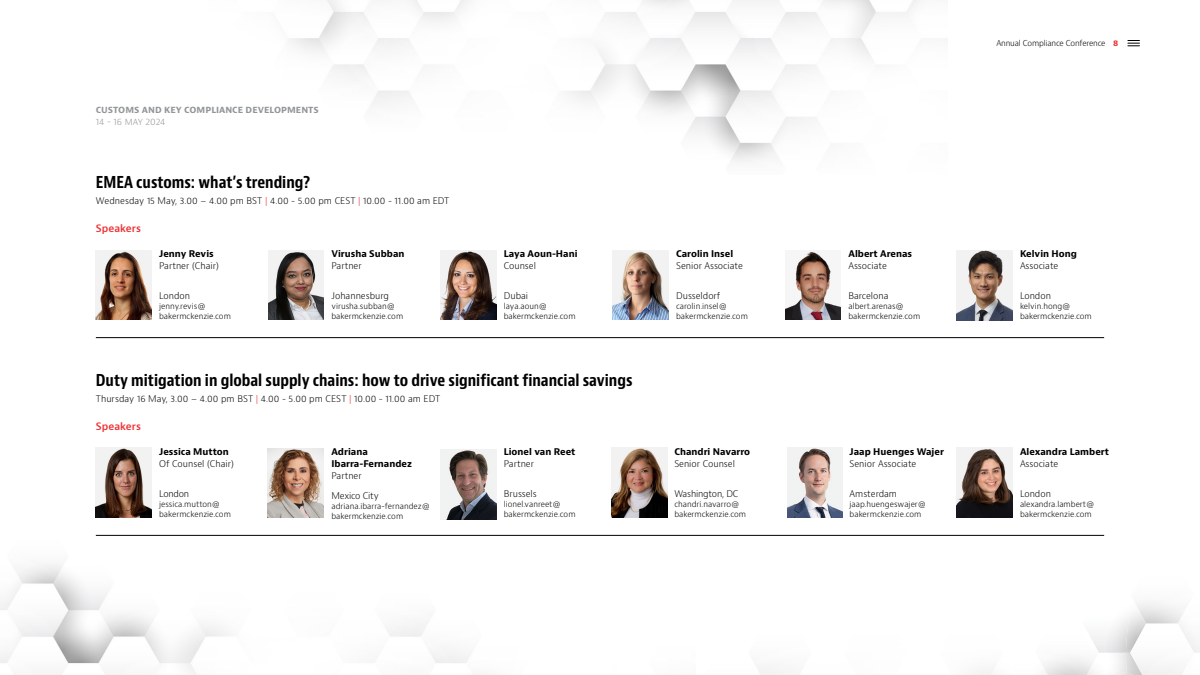
<style>
.page{position:relative;width:1200px;height:675px;background:#fff}
.page>*{position:absolute;margin:0;border:0;box-sizing:border-box;transform-origin:0 0}
.t1{font:700 condensed 16px "Baker Mc Kenzie Bernini";color:#000}
.t2{font:600 10px "Baker Mc Kenzie Bernini";letter-spacing:.005em;color:#ee3135}
.t3{font:300 9px "Baker Mc Kenzie Bernini";color:#000}
.t4{font:700 9px/12px "Baker Mc Kenzie Bernini";color:#000}
.t5{font:700 9px "Baker Mc Kenzie Bernini";color:#939598}
.t6{font:300 9px "Baker Mc Kenzie Bernini";letter-spacing:-.02em;color:#000}
.t7{font:300 9px "Baker Mc Kenzie Bernini";letter-spacing:-.01em;color:#939598}
.t8{font:300 8px/10px "Baker Mc Kenzie Bernini";color:#000}
.t9{font:300 8px "Baker Mc Kenzie Bernini";letter-spacing:-.02em;color:#000}
.s1{color:#ee3135}
.s2{font-weight:700;color:#ee3135}
</style>
<div class="page">
<img style="left:289px;top:0;width:631px;height:162px">
<img style="left:828px;top:514px;width:159px;height:21px">
<img style="left:802px;top:532px;width:27px;height:3px">
<img style="left:785px;top:671px;width:14px;height:4px">
<img style="left:1040px;top:661px;width:7px;height:14px">
<img style="left:1198px;top:644px;width:2px;height:9px">
<svg style="left:1079px;top:598px;width:68px;height:77px"></svg>
<img style="left:1130px;top:624px;width:64px;height:51px">
<img style="left:0;top:477px;width:696px;height:198px">
<hr style="left:96px;top:337px;width:1008px;height:1px;background:#000">
<svg style="left:1128px;top:40px;width:11px;height:6px"></svg>
<hr style="left:96px;top:535px;width:1008px;height:1px;background:#000">
<img style="left:96px;top:250px;width:56px;height:70px">
<img style="left:268px;top:250px;width:56px;height:70px">
<img style="left:441px;top:250px;width:55px;height:70px">
<img style="left:613px;top:250px;width:56px;height:70px">
<img style="left:785px;top:251px;width:56px;height:69px">
<img style="left:957px;top:250px;width:56px;height:70px">
<img style="left:95px;top:447px;width:57px;height:70px">
<img style="left:268px;top:448px;width:56px;height:70px">
<img style="left:611px;top:448px;width:56px;height:69px">
<img style="left:787px;top:447px;width:55px;height:70px">
<img style="left:441px;top:449px;width:56px;height:70px">
<img style="left:957px;top:448px;width:56px;height:70px">
<p class="t5" style="left:96px;top:104px;width:225px">CUSTOMS AND KEY COMPLIANCE DEVELOPMENTS</p>
<p class="t7" style="left:96px;top:116px;width:71px">14 - 16 MAY 2024</p>
<h1 class="t1" style="left:96px;top:172px;width:216px">EMEA customs: what’s trending?</h1>
<p class="t3" style="left:96px;top:195px;width:355px">Wednesday 15 May, 3.00 – 4.00 pm BST <span class="s1">|</span> 4.00 - 5.00 pm CEST <span class="s1">|</span> 10.00 - 11.00 am EDT</p>
<p class="t2" style="left:96px;top:222px;width:47px">Speakers</p>
<p class="t4" style="left:159px;top:248px;width:56px">Jenny Revis</p>
<p class="t3" style="left:159px;top:260px;width:61px">Partner (Chair)</p>
<p class="t3" style="left:159px;top:290px;width:32px">London</p>
<p class="t8" style="left:159px;top:302px;width:73px">jenny.revis@ bakermckenzie.com</p>
<p class="t4" style="left:332px;top:248px;width:75px">Virusha Subban</p>
<p class="t3" style="left:332px;top:260px;width:32px">Partner</p>
<p class="t3" style="left:332px;top:290px;width:59px">Johannesburg</p>
<p class="t8" style="left:332px;top:302px;width:73px">virusha.subban@ bakermckenzie.com</p>
<p class="t4" style="left:504px;top:248px;width:75px">Laya Aoun-Hani</p>
<p class="t3" style="left:504px;top:260px;width:34px">Counsel</p>
<p class="t3" style="left:504px;top:290px;width:26px">Dubai</p>
<p class="t8" style="left:504px;top:302px;width:73px">laya.aoun@ bakermckenzie.com</p>
<h1 class="t1" style="left:96px;top:370px;width:538px">Duty mitigation in global supply chains: how to drive significant financial savings</h1>
<p class="t3" style="left:96px;top:392px;width:346px">Thursday 16 May, 3.00 – 4.00 pm BST <span class="s1">|</span> 4.00 - 5.00 pm CEST <span class="s1">|</span> 10.00 - 11.00 am EDT</p>
<p class="t2" style="left:96px;top:420px;width:47px">Speakers</p>
<p class="t4" style="left:159px;top:446px;width:71px">Jessica Mutton</p>
<p class="t3" style="left:159px;top:458px;width:76px">Of Counsel (Chair)</p>
<p class="t3" style="left:159px;top:488px;width:32px">London</p>
<p class="t8" style="left:159px;top:499px;width:73px">jessica.mutton@ bakermckenzie.com</p>
<p class="t4" style="left:504px;top:446px;width:73px">Lionel van Reet</p>
<p class="t3" style="left:504px;top:458px;width:32px">Partner</p>
<p class="t3" style="left:504px;top:488px;width:35px">Brussels</p>
<p class="t8" style="left:504px;top:499px;width:73px">lionel.vanreet@ bakermckenzie.com</p>
<p class="t4" style="left:332px;top:446px;width:82px">Adriana<br>Ibarra-Fernandez</p>
<p class="t3" style="left:332px;top:470px;width:32px">Partner</p>
<p class="t6" style="left:332px;top:490px;width:49px">Mexico City</p>
<p class="t8" style="left:332px;top:501px;width:100px">adriana.ibarra-fernandez@ bakermckenzie.com</p>
<p class="t4" style="left:676px;top:248px;width:59px">Carolin Insel</p>
<p class="t3" style="left:676px;top:260px;width:68px">Senior Associate</p>
<p class="t3" style="left:676px;top:290px;width:46px">Dusseldorf</p>
<p class="t8" style="left:676px;top:302px;width:73px">carolin.insel@ bakermckenzie.com</p>
<p class="t4" style="left:674px;top:446px;width:77px">Chandri Navarro</p>
<p class="t3" style="left:674px;top:458px;width:62px">Senior Counsel</p>
<p class="t6" style="left:674px;top:488px;width:66px">Washington, DC</p>
<p class="t8" style="left:674px;top:499px;width:73px">chandri.navarro@ bakermckenzie.com</p>
<p class="t9" style="left:996px;top:38px;width:124px">Annual Compliance Conference <span class="s2">8</span></p>
<p class="t4" style="left:848px;top:248px;width:65px">Albert Arenas</p>
<p class="t3" style="left:848px;top:260px;width:40px">Associate</p>
<p class="t3" style="left:848px;top:290px;width:42px">Barcelona</p>
<p class="t8" style="left:848px;top:302px;width:73px">albert.arenas@ bakermckenzie.com</p>
<p class="t4" style="left:850px;top:446px;width:96px">Jaap Huenges Wajer</p>
<p class="t3" style="left:850px;top:458px;width:68px">Senior Associate</p>
<p class="t3" style="left:850px;top:488px;width:49px">Amsterdam</p>
<p class="t8" style="left:850px;top:499px;width:78px">jaap.huengeswajer@ bakermckenzie.com</p>
<p class="t4" style="left:1020px;top:248px;width:58px">Kelvin Hong</p>
<p class="t3" style="left:1020px;top:260px;width:40px">Associate</p>
<p class="t3" style="left:1020px;top:290px;width:32px">London</p>
<p class="t8" style="left:1020px;top:302px;width:73px">kelvin.hong@ bakermckenzie.com</p>
<p class="t4" style="left:1020px;top:446px;width:91px">Alexandra Lambert</p>
<p class="t3" style="left:1020px;top:458px;width:40px">Associate</p>
<p class="t3" style="left:1020px;top:488px;width:32px">London</p>
<p class="t8" style="left:1020px;top:499px;width:76px">alexandra.lambert@ bakermckenzie.com</p>
</div>
